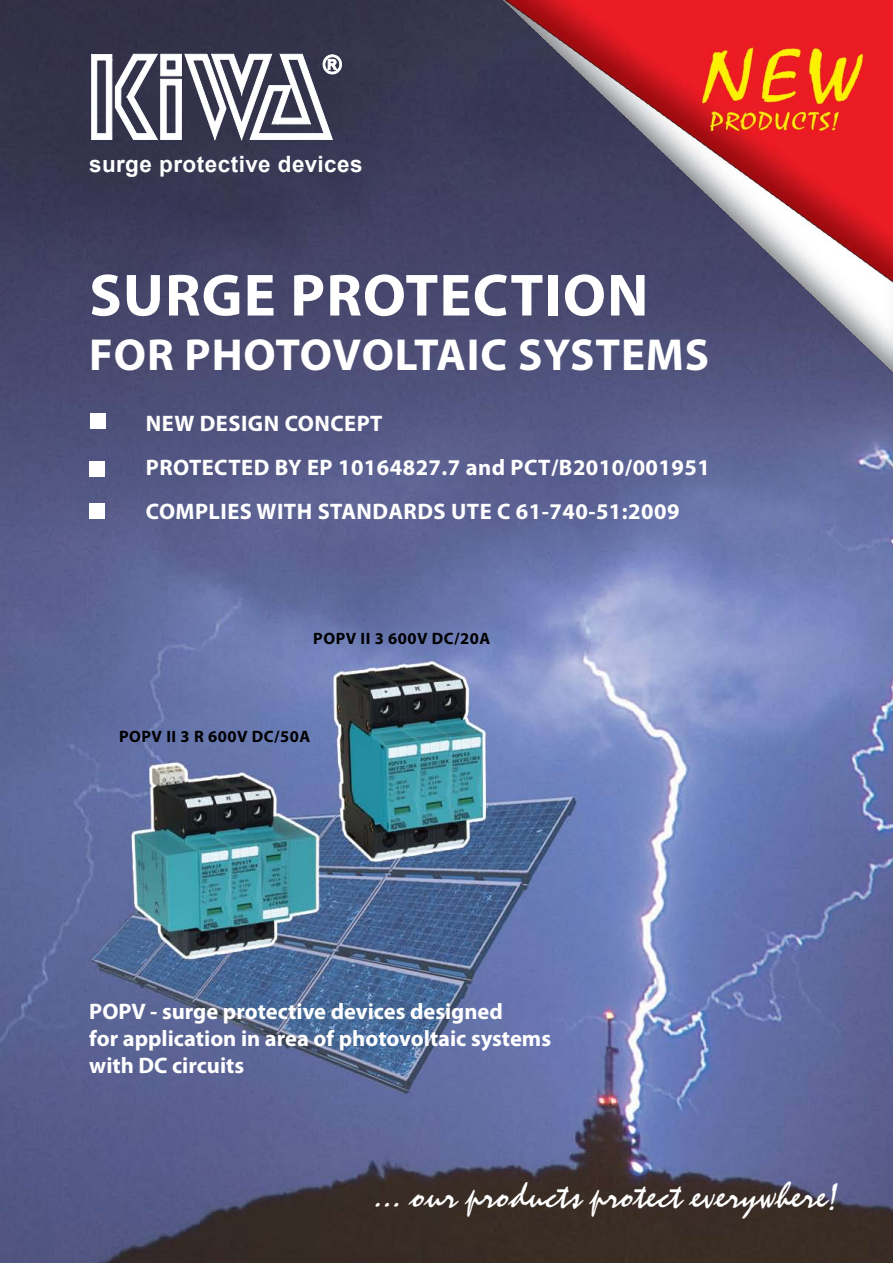
<style>
.page{position:relative;width:893px;height:1263px;background:#fff}
.page>*{position:absolute;margin:0;border:0;box-sizing:border-box;transform-origin:0 0}
.t1{font:700 60px "Myriad Pro";letter-spacing:.02em;color:#fff}
.t2{font:700 45px "Myriad Pro";letter-spacing:.02em;color:#fff}
.t3{font:36px "Staccato 222 BT";letter-spacing:.02em;color:#fff}
.t4{font:700 22.5px/44px "Myriad Pro";letter-spacing:.02em;color:#fff}
.t5{font:700 22.5px/27px "Myriad Pro";color:#fff}
.t6{font:700 22.5px "Arial";letter-spacing:.02em;color:#fff}
.t7{font:700 16.5px "Myriad Pro";letter-spacing:.03em;color:#000}
</style>
<div class="page">
<img style="left:0;top:0;width:893px;height:1263px">
<svg style="left:91px;top:54px;width:250px;height:86px"></svg>
<img style="left:489px;top:0;width:404px;height:386px">
<div style="left:90px;top:413px;width:16px;height:16px;background:#fff"></div>
<div style="left:89px;top:461px;width:16px;height:16px;background:#fff"></div>
<div style="left:89px;top:503px;width:16px;height:16px;background:#fff"></div>
<p class="t6" style="left:89px;top:149px;width:275px">surge protective devices</p>
<h1 class="t1" style="left:89px;top:256px;width:561px">SURGE PROTECTION</h1>
<h2 class="t2" style="left:89px;top:325px;width:621px">FOR PHOTOVOLTAIC SYSTEMS</h2>
<p class="t4" style="left:146px;top:401px;width:565px">NEW DESIGN CONCEPT<br>PROTECTED BY EP 10164827.7 and PCT/B2010/001951<br>COMPLIES WITH STANDARDS UTE C 61-740-51:2009</p>
<p class="t7" style="left:313px;top:628px;width:179px">POPV II 3 600V DC/20A</p>
<p class="t7" style="left:119px;top:726px;width:193px">POPV II 3 R 600V DC/50A</p>
<p class="t5" style="left:89px;top:997px;width:463px">POPV - surge protective devices designed<br>for application in area of photovoltaic systems with DC circuits</p>
<h3 class="t3" style="left:375px;top:1175px;width:466px">... our products protect everywhere!</h3>
</div>
